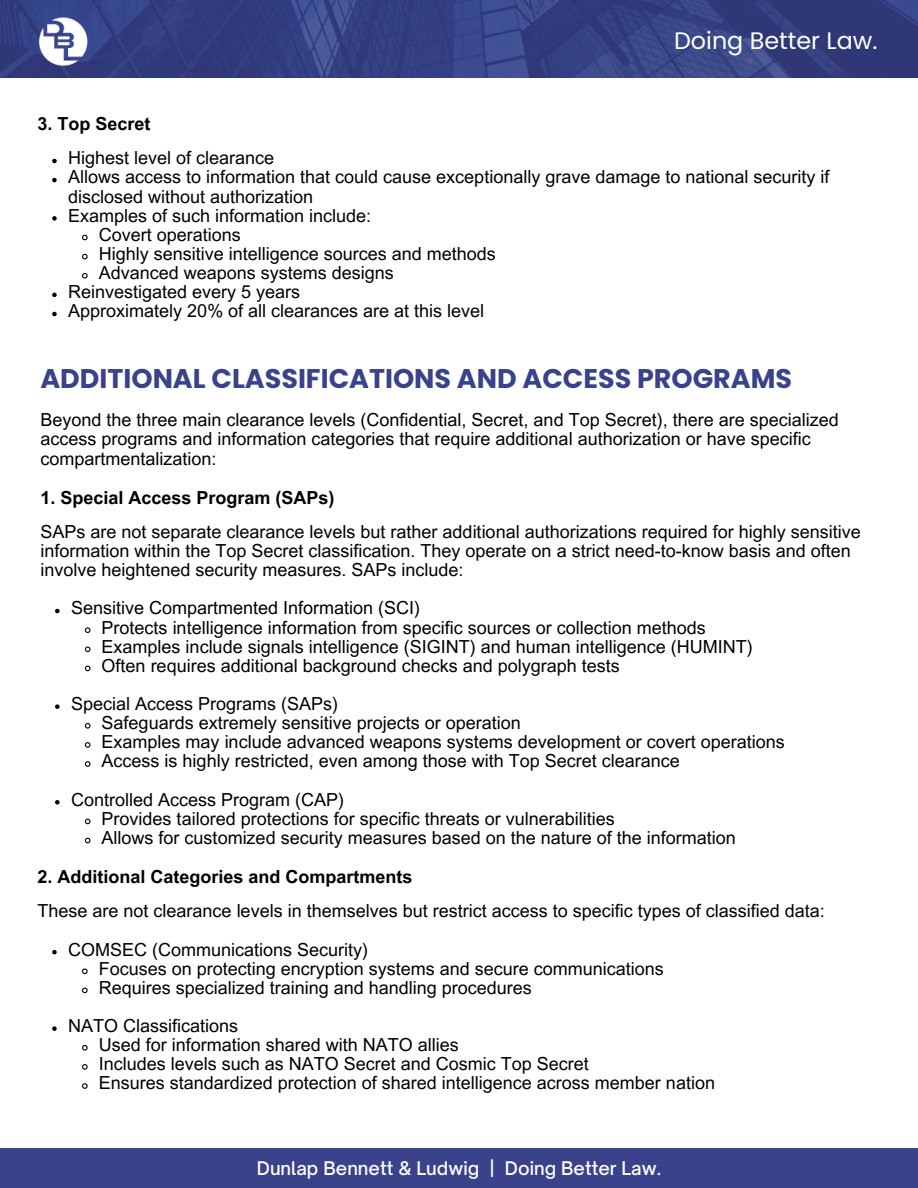
<style>
.page{position:relative;width:918px;height:1188px;background:#fff}
.page>*{position:absolute;margin:0;border:0;box-sizing:border-box;transform-origin:0 0}
.t1{font:700 27px "Poppins";color:#39428a}
.t2{font:23.85px "Poppins";color:#fff}
.t3{font:18px/19.2px "Arial MT Pro";color:#000}
.t4{font:700 18px "Arial MT Pro";color:#000}
.t5{font:500 18px "Open Sauce One";color:#fff}
</style>
<div class="page">
<div style="left:0;top:1148px;width:918px;height:40px;background:#39428a"></div>
<svg style="left:52px;top:159px;width:5px;height:4px"></svg>
<svg style="left:52px;top:178px;width:5px;height:4px"></svg>
<svg style="left:52px;top:216px;width:5px;height:5px"></svg>
<svg style="left:82px;top:234px;width:6px;height:7px"></svg>
<svg style="left:82px;top:253px;width:6px;height:7px"></svg>
<svg style="left:82px;top:273px;width:6px;height:6px"></svg>
<svg style="left:52px;top:293px;width:5px;height:4px"></svg>
<svg style="left:52px;top:312px;width:5px;height:4px"></svg>
<svg style="left:0;top:0;width:918px;height:78px;background:#343f81"></svg>
<img style="left:38px;top:17px;width:55px;height:49px">
<svg style="left:55px;top:609px;width:5px;height:4px"></svg>
<svg style="left:84px;top:627px;width:7px;height:6px"></svg>
<svg style="left:84px;top:646px;width:7px;height:7px"></svg>
<svg style="left:84px;top:665px;width:7px;height:7px"></svg>
<svg style="left:55px;top:704px;width:5px;height:5px"></svg>
<svg style="left:84px;top:723px;width:7px;height:6px"></svg>
<svg style="left:84px;top:742px;width:7px;height:6px"></svg>
<svg style="left:84px;top:761px;width:7px;height:6px"></svg>
<svg style="left:55px;top:800px;width:5px;height:5px"></svg>
<svg style="left:84px;top:818px;width:7px;height:7px"></svg>
<svg style="left:84px;top:837px;width:7px;height:7px"></svg>
<svg style="left:52px;top:950px;width:5px;height:4px"></svg>
<svg style="left:82px;top:968px;width:6px;height:7px"></svg>
<svg style="left:82px;top:987px;width:6px;height:7px"></svg>
<svg style="left:52px;top:1026px;width:5px;height:5px"></svg>
<svg style="left:82px;top:1045px;width:6px;height:6px"></svg>
<svg style="left:82px;top:1064px;width:6px;height:6px"></svg>
<svg style="left:82px;top:1083px;width:6px;height:6px"></svg>
<h2 class="t2" style="left:674px;top:27px;width:205px">Doing Better Law.</h2>
<p class="t4" style="left:38px;top:113px;width:115px">3. Top Secret</p>
<p class="t3" style="left:68px;top:149px;width:208px">Highest level of clearance</p>
<p class="t3" style="left:68px;top:168px;width:763px">Allows access to information that could cause exceptionally grave damage to national security if</p>
<p class="t3" style="left:68px;top:188px;width:247px">disclosed without authorization</p>
<p class="t3" style="left:68px;top:207px;width:305px">Examples of such information include:</p>
<p class="t3" style="left:99px;top:226px;width:144px">Covert operations</p>
<p class="t3" style="left:99px;top:245px;width:399px">Highly sensitive intelligence sources and methods</p>
<p class="t3" style="left:99px;top:264px;width:297px">Advanced weapons systems designs</p>
<p class="t3" style="left:68px;top:283px;width:234px">Reinvestigated every 5 years</p>
<p class="t3" style="left:68px;top:302px;width:418px">Approximately 20% of all clearances are at this level</p>
<h1 class="t1" style="left:40px;top:363px;width:753px">ADDITIONAL CLASSIFICATIONS AND ACCESS PROGRAMS</h1>
<p class="t3" style="left:40px;top:411px;width:800px">Beyond the three main clearance levels (Confidential, Secret, and Top Secret), there are specialized access programs and information categories that require additional authorization or have specific compartmentalization:</p>
<p class="t4" style="left:40px;top:487px;width:296px">1. Special Access Program (SAPs)</p>
<p class="t3" style="left:40px;top:523px;width:822px">SAPs are not separate clearance levels but rather additional authorizations required for highly sensitive information within the Top Secret classification. They operate on a strict need-to-know basis and often involve heightened security measures. SAPs include:</p>
<p class="t3" style="left:102px;top:599px;width:653px;text-indent:-31px">Sensitive Compartmented Information (SCI)<br>Protects intelligence information from specific sources or collection methods Examples include signals intelligence (SIGINT) and human intelligence (HUMINT)<br>Often requires additional background checks and polygraph tests</p>
<p class="t3" style="left:102px;top:695px;width:685px;text-indent:-31px">Special Access Programs (SAPs)<br>Safeguards extremely sensitive projects or operation<br>Examples may include advanced weapons systems development or covert operations Access is highly restricted, even among those with Top Secret clearance</p>
<p class="t3" style="left:102px;top:791px;width:636px;text-indent:-31px">Controlled Access Program (CAP)<br>Provides tailored protections for specific threats or vulnerabilities<br>Allows for customized security measures based on the nature of the information</p>
<p class="t4" style="left:38px;top:866px;width:377px">2. Additional Categories and Compartments</p>
<p class="t3" style="left:68px;top:893px;width:758px;line-height:38.2px;text-indent:-31px">These are not clearance levels in themselves but restrict access to specific types of classified data:<br>COMSEC (Communications Security)</p>
<p class="t3" style="left:99px;top:960px;width:567px">Focuses on protecting encryption systems and secure communications<br>Requires specialized training and handling procedures</p>
<p class="t3" style="left:99px;top:1017px;width:618px;text-indent:-31px">NATO Classifications<br>Used for information shared with NATO allies<br>Includes levels such as NATO Secret and Cosmic Top Secret<br>Ensures standardized protection of shared intelligence across member nation</p>
<p class="t5" style="left:257px;top:1157px;width:406px">Dunlap Bennett &amp; Ludwig | Doing Better Law.</p>
</div>
